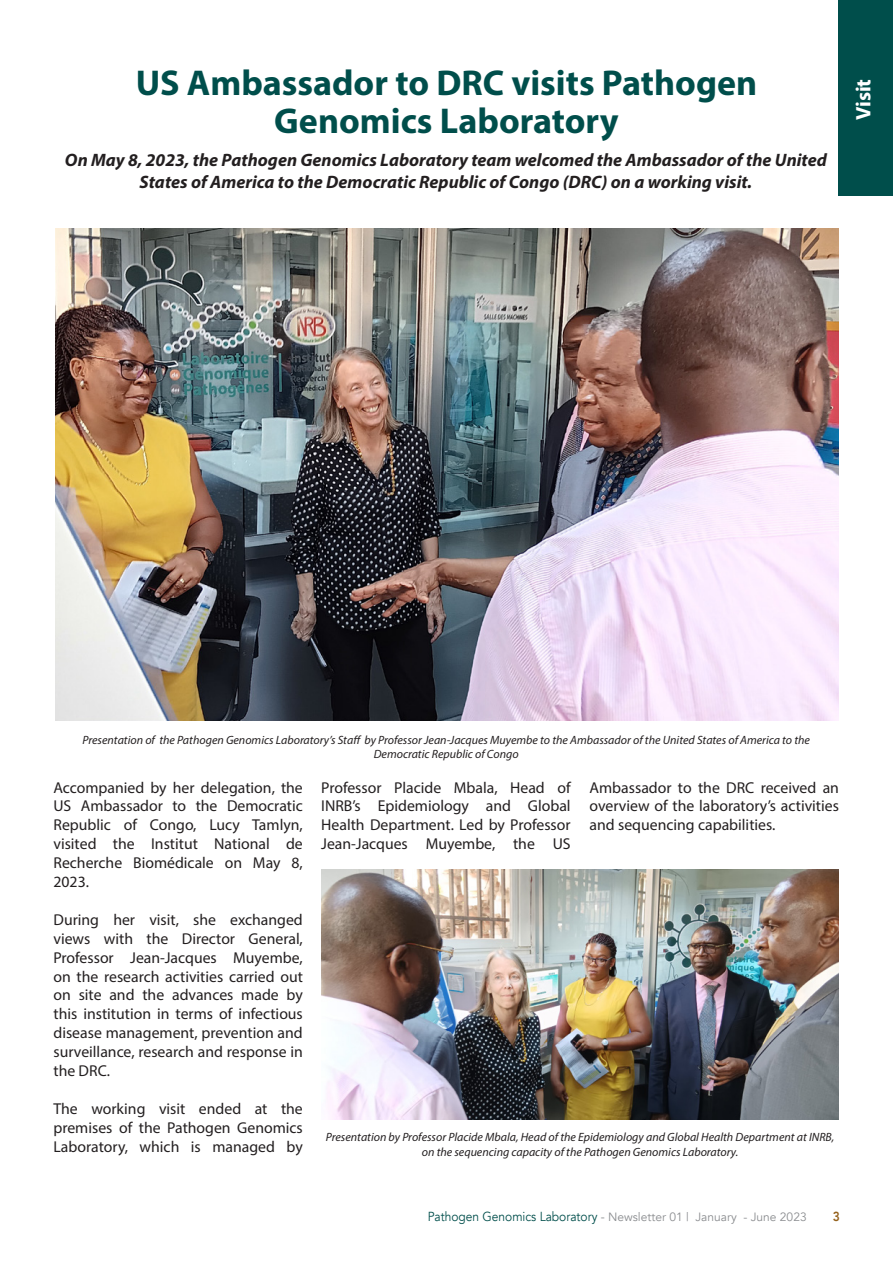
<style>
.page{position:relative;width:893px;height:1263px;background:#fff}
.page>*{position:absolute;margin:0;border:0;box-sizing:border-box;transform-origin:0 0}
.t1{font:700 36px "Myriad Pro";color:#004e4b}
.t2{font:700 21px "Myriad Pro";color:#fff}
.t3{font:italic 700 18px/21.6px "Myriad Pro";color:#231f20;text-align:center}
.t4{font:15.75px/18.9px "Myriad Pro";color:#231f20;text-align:justify}
.t5{font:800 13.05px "Avenir";color:#95621d;scale:.92 1}
.t6{font:italic 12px/14.4px "Myriad Pro";color:#231f20;text-align:center}
.t7{font:12px "Avenir";color:#8b8d90}
.s1{font-size:13.05px;color:#004e4b}
.s2{font-size:13.05px}
</style>
<div class="page">
<img style="left:55px;top:229px;width:784px;height:491px">
<img style="left:322px;top:870px;width:516px;height:250px">
<div style="left:839px;top:0;width:54px;height:195px;background:#004e4b"></div>
<p class="t1" style="left:136px;top:60px;width:623px">US Ambassador to DRC visits Pathogen</p>
<p class="t1" style="left:274px;top:97px;width:346px">Genomics Laboratory</p>
<p class="t3" style="left:65px;top:149px;width:763px">On May 8, 2023, the Pathogen Genomics Laboratory team welcomed the Ambassador of the United<br>States of America to the Democratic Republic of Congo (DRC) on a working visit.</p>
<p class="t2" style="left:850px;top:120px;width:43px;rotate:-90deg">Visit</p>
<p class="t6" style="left:82px;top:732px;width:729px">Presentation of the Pathogen Genomics Laboratory’s Staff by Professor Jean-Jacques Muyembe to the Ambassador of the United States of America to the<br>Democratic Republic of Congo</p>
<p class="t4" style="left:53px;top:777px;width:251px">Accompanied by her delegation, the US Ambassador to the Democratic Republic of Congo, Lucy Tamlyn, visited the Institut National de Recherche Biomédicale on May 8, 2023.</p>
<p class="t4" style="left:53px;top:910px;width:251px">During her visit, she exchanged views with the Director General, Professor Jean-Jacques Muyembe, on the research activities carried out on site and the advances made by this institution in terms of infectious disease management, prevention and surveillance, research and response in the DRC.</p>
<p class="t4" style="left:53px;top:1099px;width:251px">The working visit ended at the premises of the Pathogen Genomics Laboratory, which is managed by</p>
<p class="t4" style="left:321px;top:777px;width:251px">Professor Placide Mbala, Head of INRB’s Epidemiology and Global Health Department. Led by Professor Jean-Jacques Muyembe, the US</p>
<p class="t4" style="left:590px;top:777px;width:251px">Ambassador to the DRC received an overview of the laboratory’s activities and sequencing capabilities.</p>
<p class="t6" style="left:326px;top:1130px;width:510px">Presentation by Professor Placide Mbala, Head of the Epidemiology and Global Health Department at INRB, on the sequencing capacity of the Pathogen Genomics Laboratory.</p>
<p class="t7" style="left:428px;top:1210px;width:380px"><span class="s1">Pathogen Genomics Laboratory</span> <span class="s2">-</span> Newsletter 01 | January - June 2023</p>
<p class="t5" style="left:833px;top:1206px;width:9px">3</p>
</div>
